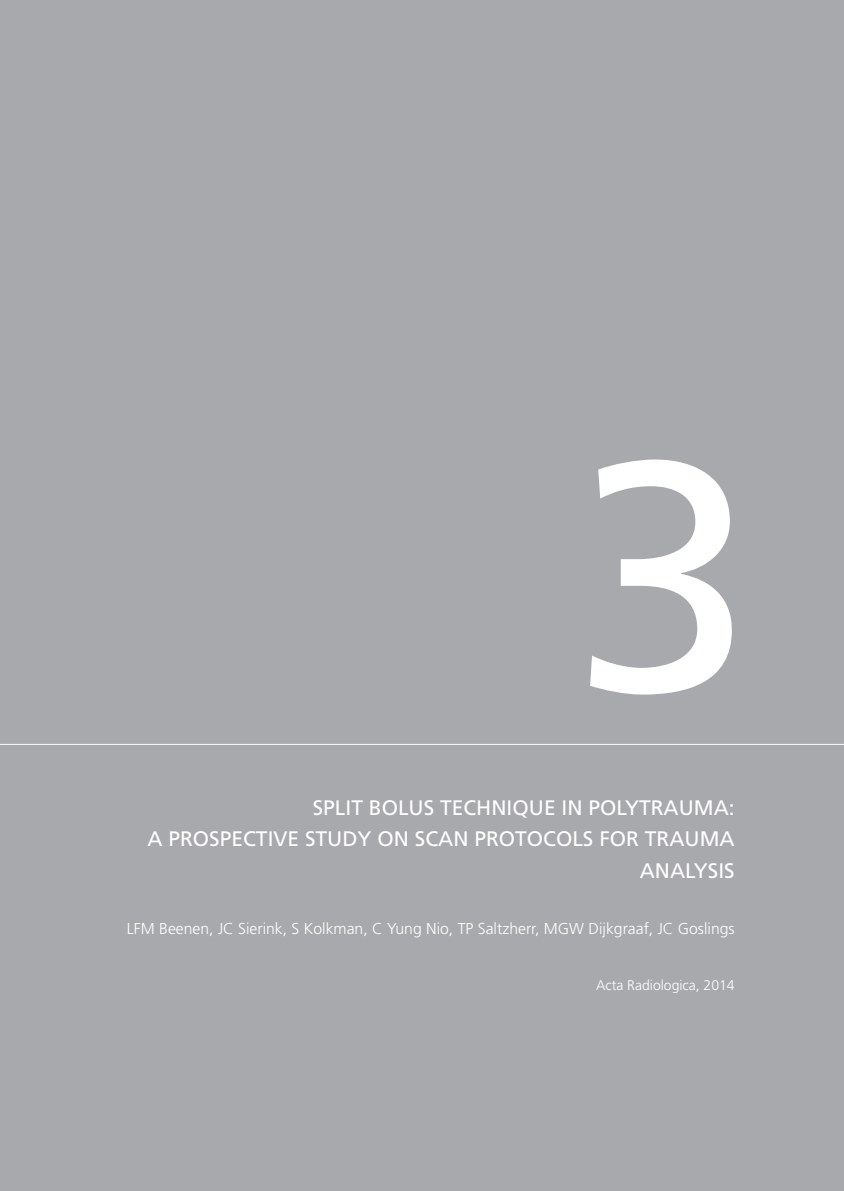
<style>
.page{position:relative;width:844px;height:1191px;background:#fff}
.page>*{position:absolute;margin:0;border:0;box-sizing:border-box;transform-origin:0 0}
.t1{font:325.5px "Frutiger LT Std";color:#fff}
.t2{font:21px/31.5px "Frutiger LT Std";color:#fff;text-align:right}
.t3{font:300 15.75px "Frutiger LT Std";color:#fff}
.t4{font:300 14px "Frutiger LT Std";color:#fff}
</style>
<div class="page">
<div style="left:0;top:0;width:843px;height:1191px;background:#a7a9ac"></div>
<hr style="left:0;top:744px;width:843px;height:1px;background:#fff">
<h1 class="t1" style="left:573px;top:386px;width:182px">3</h1>
<p class="t2" style="left:147px;top:791px;width:588px">SPLIT BOLUS TECH NIQUE IN POLYTRAUMA:<br>A PROSPECTIVE STUDY ON SCAN PROTOCOLS FOR TRAUMA<br>ANALYSIS</p>
<p class="t3" style="left:127px;top:919px;width:609px">LFM Beenen, JC Sierink, S Kolkman, C Yung Nio, TP Saltzherr, MGW Dijkgraaf, JC Goslings</p>
<p class="t4" style="left:596px;top:977px;width:140px">Acta Radiologica, 2014</p>
</div>
